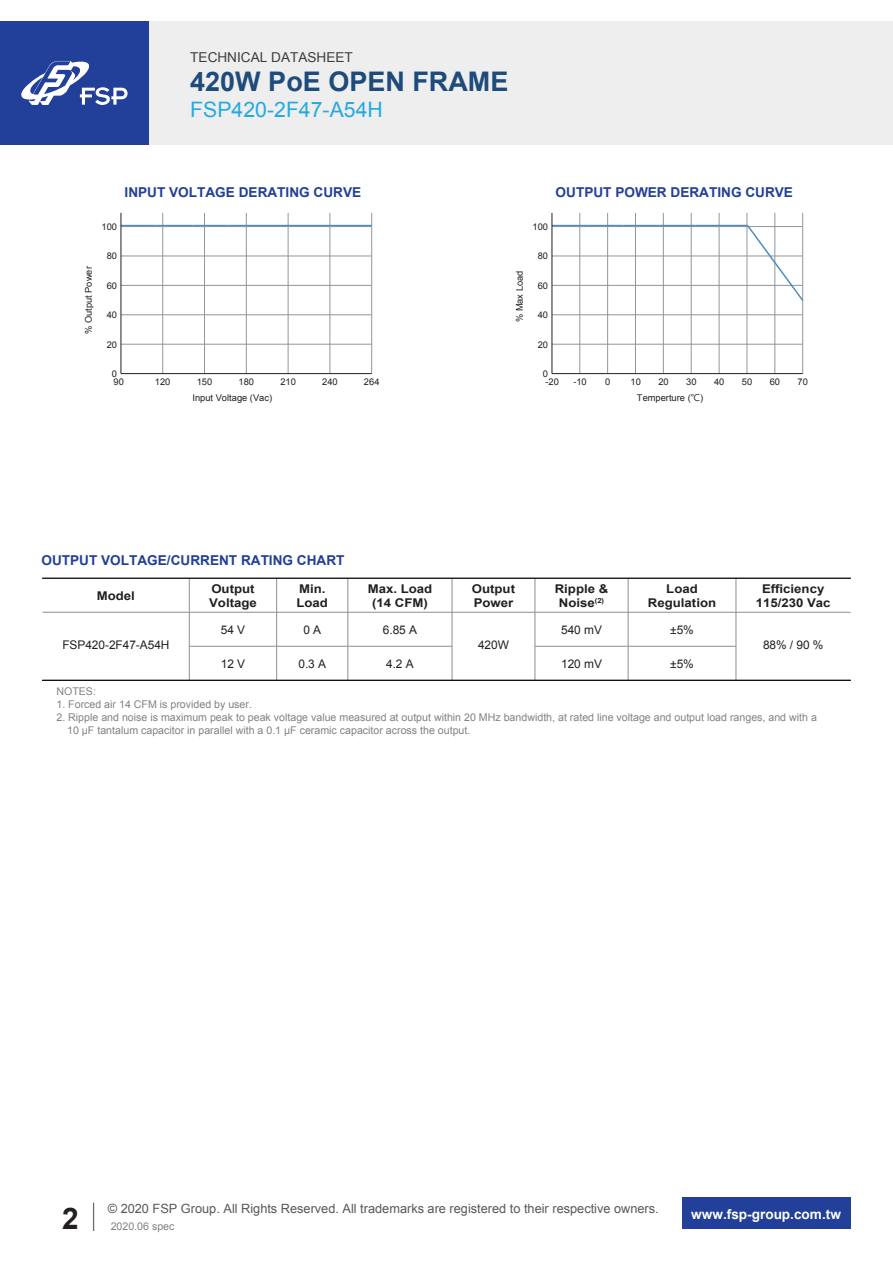
<style>
.page{position:relative;width:893px;height:1263px;background:#fff}
.page>*{position:absolute;margin:0;border:0;box-sizing:border-box;transform-origin:0 0}
.t1{font:700 29.7px "Arial";color:#231f20}
.t2{font:700 27px "Arial";color:#1e4b7a}
.t3{font:21.3px "Arial";color:#24aae1}
.t4{font:700 13.65px "Arial";color:#223f99}
.t5{font:700 13.65px "Arial";color:#fff}
.t6{font:13.65px "Arial";color:#3e3e3f}
.t7{font:12.75px "Arial";color:#57585a}
.t8{font:700 12px/14.4px "Arial";color:#231f20;text-align:center;scale:1.09 1}
.t9{font:11.85px "Arial";letter-spacing:-.005em;color:#231f20}
.t10{font:10.65px/12.8px "Arial";color:#808285}
.t11{font:9.3px/7.8px "Arial";color:#231f20}
.s1{font-family:"Microsoft Jheng Hei"}
</style>
<div class="page">
<svg style="left:93px;top:1202px;width:1px;height:29px"></svg>
<div style="left:682px;top:1197px;width:168px;height:32px;background:#223f99"></div>
<div style="left:0;top:21px;width:893px;height:124px;background:#eeeeef"></div>
<div style="left:0;top:21px;width:149px;height:124px;background:#223f99"></div>
<svg style="left:21px;top:61px;width:107px;height:44px"></svg>
<hr style="left:162px;top:213px;width:1px;height:161px;background:#939598">
<hr style="left:204px;top:213px;width:1px;height:161px;background:#939598">
<hr style="left:246px;top:213px;width:1px;height:161px;background:#939598">
<hr style="left:288px;top:213px;width:1px;height:161px;background:#939598">
<hr style="left:330px;top:213px;width:1px;height:161px;background:#939598">
<hr style="left:371px;top:213px;width:1px;height:161px;background:#939598">
<hr style="left:121px;top:344px;width:251px;height:1px;background:#939598">
<hr style="left:121px;top:314px;width:251px;height:1px;background:#939598">
<hr style="left:121px;top:285px;width:251px;height:1px;background:#939598">
<hr style="left:121px;top:256px;width:251px;height:1px;background:#939598">
<hr style="left:121px;top:226px;width:251px;height:1px;background:#939598">
<hr style="left:121px;top:373px;width:251px;height:1px;background:#231f20">
<hr style="left:121px;top:225px;width:36px;height:1px;background:#528cba">
<hr style="left:157px;top:225px;width:36px;height:1px;background:#528cba">
<hr style="left:193px;top:225px;width:35px;height:1px;background:#528cba">
<hr style="left:228px;top:225px;width:144px;height:1px;background:#528cba">
<hr style="left:121px;top:213px;width:1px;height:161px;background:#231f20">
<hr style="left:635px;top:213px;width:1px;height:161px;background:#939598">
<hr style="left:607px;top:213px;width:1px;height:161px;background:#939598">
<hr style="left:579px;top:213px;width:1px;height:161px;background:#939598">
<hr style="left:802px;top:213px;width:1px;height:161px;background:#939598">
<hr style="left:774px;top:213px;width:1px;height:161px;background:#939598">
<hr style="left:747px;top:213px;width:1px;height:161px;background:#939598">
<hr style="left:719px;top:213px;width:1px;height:161px;background:#939598">
<hr style="left:691px;top:213px;width:1px;height:161px;background:#939598">
<hr style="left:663px;top:213px;width:1px;height:161px;background:#939598">
<hr style="left:552px;top:344px;width:251px;height:1px;background:#939598">
<hr style="left:552px;top:314px;width:251px;height:1px;background:#939598">
<hr style="left:552px;top:285px;width:251px;height:1px;background:#939598">
<hr style="left:552px;top:256px;width:251px;height:1px;background:#939598">
<hr style="left:552px;top:226px;width:251px;height:1px;background:#939598">
<hr style="left:552px;top:225px;width:36px;height:1px;background:#528cba">
<hr style="left:588px;top:225px;width:36px;height:1px;background:#528cba">
<hr style="left:624px;top:225px;width:35px;height:1px;background:#528cba">
<hr style="left:659px;top:225px;width:36px;height:1px;background:#528cba">
<hr style="left:695px;top:225px;width:53px;height:1px;background:#528cba">
<svg style="left:745px;top:223px;width:59px;height:79px"></svg>
<hr style="left:552px;top:373px;width:251px;height:1px;background:#231f20">
<hr style="left:551px;top:213px;width:1px;height:161px;background:#231f20">
<hr style="left:189px;top:578px;width:1px;height:102px;background:#939598">
<hr style="left:276px;top:578px;width:1px;height:102px;background:#939598">
<hr style="left:347px;top:578px;width:1px;height:102px;background:#939598">
<hr style="left:451px;top:578px;width:2px;height:102px;background:#939598">
<hr style="left:534px;top:578px;width:1px;height:102px;background:#939598">
<hr style="left:628px;top:578px;width:1px;height:102px;background:#939598">
<hr style="left:735px;top:578px;width:1px;height:102px;background:#939598">
<hr style="left:43px;top:578px;width:807px;height:1px;background:#030303">
<hr style="left:43px;top:612px;width:807px;height:1px;background:#939598">
<hr style="left:189px;top:646px;width:263px;height:1px;background:#939598">
<hr style="left:535px;top:646px;width:201px;height:1px;background:#939598">
<hr style="left:43px;top:680px;width:807px;height:1px;background:#030303">
<p class="t6" style="left:190px;top:48px;width:164px">TECHNICAL DATASHEET</p>
<h2 class="t2" style="left:190px;top:64px;width:320px">420W PoE OPEN FRAME</h2>
<h3 class="t3" style="left:190px;top:95px;width:194px">FSP420-2F47-A54H</h3>
<p class="t4" style="left:125px;top:183px;width:238px">INPUT VOLTAGE DERATING CURVE</p>
<p class="t11" style="left:101px;top:223px;width:17px">100</p>
<p class="t11" style="left:85px;top:334px;width:69px;rotate:-90deg">% Output Power</p>
<p class="t11" style="left:107px;top:252px;width:12px">80</p>
<p class="t11" style="left:107px;top:282px;width:12px">60</p>
<p class="t11" style="left:107px;top:311px;width:12px">40</p>
<p class="t11" style="left:107px;top:341px;width:12px">20</p>
<p class="t11" style="left:112px;top:370px;width:7px">0</p>
<p class="t11" style="left:114px;top:378px;width:12px">90</p>
<p class="t11" style="left:155px;top:378px;width:17px">120</p>
<p class="t11" style="left:197px;top:378px;width:17px">150</p>
<p class="t11" style="left:239px;top:378px;width:17px">180</p>
<p class="t11" style="left:280px;top:378px;width:17px">210</p>
<p class="t11" style="left:322px;top:378px;width:17px">240</p>
<p class="t11" style="left:364px;top:378px;width:17px">264</p>
<p class="t11" style="left:192px;top:393px;width:81px">Input Voltage (Vac)</p>
<p class="t4" style="left:556px;top:183px;width:239px">OUTPUT POWER DERATING CURVE</p>
<p class="t11" style="left:516px;top:322px;width:53px;rotate:-90deg">% Max Load</p>
<p class="t11" style="left:532px;top:223px;width:17px">100</p>
<p class="t11" style="left:538px;top:252px;width:12px">80</p>
<p class="t11" style="left:538px;top:282px;width:12px">60</p>
<p class="t11" style="left:538px;top:311px;width:12px">40</p>
<p class="t11" style="left:538px;top:341px;width:12px">20</p>
<p class="t11" style="left:543px;top:370px;width:18px">0 -20</p>
<p class="t11" style="left:573px;top:378px;width:15px">-10</p>
<p class="t11" style="left:605px;top:378px;width:7px">0</p>
<p class="t11" style="left:631px;top:378px;width:12px">10</p>
<p class="t11" style="left:658px;top:378px;width:12px">20</p>
<p class="t11" style="left:686px;top:378px;width:12px">30</p>
<p class="t11" style="left:714px;top:378px;width:12px">40</p>
<p class="t11" style="left:742px;top:378px;width:12px">50</p>
<p class="t11" style="left:770px;top:378px;width:12px">60</p>
<p class="t11" style="left:798px;top:378px;width:12px">70</p>
<p class="t11" style="left:637px;top:393px;width:68px">Temperture (<span class="s1">℃</span>)</p>
<p class="t4" style="left:41px;top:552px;width:305px">OUTPUT VOLTAGE/CURRENT RATING CHART</p>
<p class="t8" style="left:97px;top:589px;width:36px">Model</p>
<p class="t8" style="left:209px;top:582px;width:45px;text-align:left">Output<br>Voltage</p>
<p class="t8" style="left:296px;top:582px;width:30px;text-align:left">Min.<br>Load</p>
<p class="t8" style="left:368px;top:582px;width:61px">Max. Load (14 CFM)</p>
<p class="t8" style="left:472px;top:582px;width:41px;text-align:left">Output<br>Power</p>
<p class="t8" style="left:555px;top:582px;width:51px">Ripple &amp;<br>Noise<sup>(2)</sup></p>
<p class="t8" style="left:648px;top:582px;width:64px">Load<br>Regulation</p>
<p class="t8" style="left:756px;top:582px;width:70px">Efficiency<br>115/230 Vac</p>
<p class="t9" style="left:62px;top:637px;width:109px">FSP420-2F47-A54H</p>
<p class="t9" style="left:221px;top:622px;width:26px">54 V</p>
<p class="t9" style="left:221px;top:656px;width:26px">12 V</p>
<p class="t9" style="left:303px;top:622px;width:19px">0 A</p>
<p class="t9" style="left:298px;top:656px;width:29px">0.3 A</p>
<p class="t9" style="left:383px;top:622px;width:36px">6.85 A</p>
<p class="t9" style="left:386px;top:656px;width:29px">4.2 A</p>
<p class="t9" style="left:478px;top:637px;width:32px">420W</p>
<p class="t9" style="left:561px;top:622px;width:42px">540 mV</p>
<p class="t9" style="left:561px;top:656px;width:42px">120 mV</p>
<p class="t9" style="left:670px;top:622px;width:25px">±5%</p>
<p class="t9" style="left:670px;top:656px;width:25px">±5%</p>
<p class="t9" style="left:763px;top:637px;width:62px">88% / 90 %</p>
<p class="t10" style="left:56px;top:685px;width:41px">NOTES:</p>
<p class="t10" style="left:56px;top:698px;width:197px">1. Forced air 14 CFM is provided by user.</p>
<p class="t10" style="left:67px;top:711px;width:751px;text-indent:-11px">2. Ripple and noise is maximum peak to peak voltage value measured at output within 20 MHz bandwidth, at rated line voltage and output load ranges, and with a<br>10 μF tantalum capacitor in parallel with a 0.1 μF ceramic capacitor across the output.</p>
<p class="t7" style="left:108px;top:1200px;width:553px">© 2020 FSP Group. All Rights Reserved. All trademarks are registered to their respective owners.</p>
<p class="t10" style="left:111px;top:1220px;width:65px">2020.06 spec</p>
<h1 class="t1" style="left:62px;top:1199px;width:18px">2</h1>
<p class="t5" style="left:691px;top:1205px;width:151px">www.fsp-group.com.tw</p>
</div>
